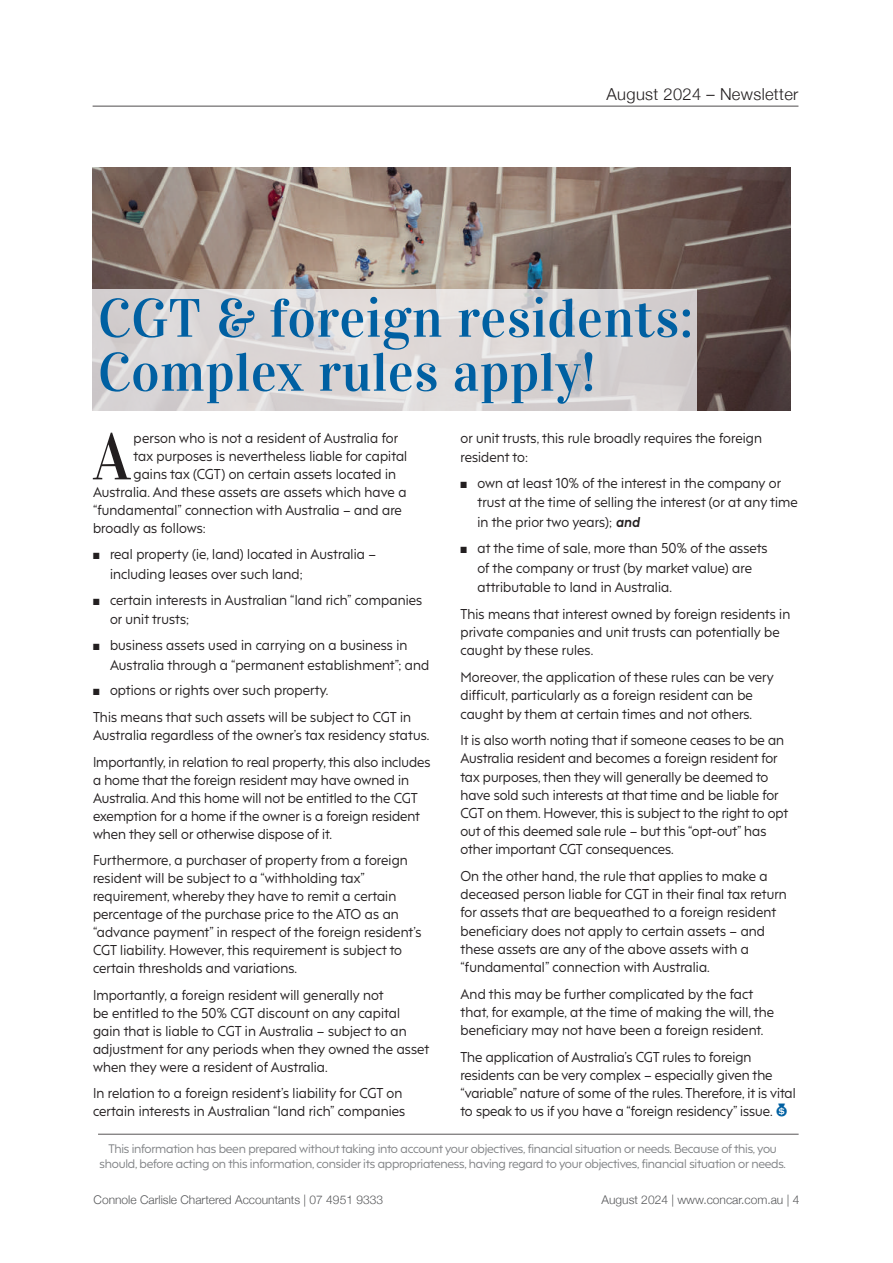
<style>
.page{position:relative;width:893px;height:1263px;background:#fff}
.page>*{position:absolute;margin:0;border:0;box-sizing:border-box;transform-origin:0 0}
.t1{font:65.1px "Vidaloka";color:#231f20;scale:.95 1}
.t2{font:54px/54px "Vidaloka";letter-spacing:.01em;color:#0060a2}
.t3{font:300 16.5px "Helvetica Neue";letter-spacing:.02em;color:#231f20}
.t4{font:13.5px/18.1px "F37 Hooj";letter-spacing:.01em;color:#231f20;scale:.95 1}
.t5{font:300 12px "Helvetica Neue";color:#57585a}
.t6{font:11.7px/15px "F37 Hooj";letter-spacing:-.02em;color:#808285;text-align:center}
.s1{font-weight:700;font-style:italic}
.s2{font-family:"Modern Pictograms";font-size:19.5px;color:#0060a2}
</style>
<div class="page">
<hr style="left:93px;top:106px;width:705px;height:1px;background:#231f20">
<img style="left:92px;top:168px;width:698px;height:243px">
<svg style="left:92px;top:289px;width:604px;height:122px;background:#dad5d5"></svg>
<hr style="left:98px;top:1133px;width:701px;height:2px;background:#231f20">
<p class="t3" style="left:607px;top:81px;width:193px">August 2024 – Newsletter</p>
<h2 class="t2" style="left:98px;top:292px;width:597px">CGT &amp; foreign residents:<br>Complex rules apply!</h2>
<h1 class="t1" style="left:93px;top:418px;width:41px">A</h1>
<p class="t4" style="left:133px;top:428px;width:280px">person who is not a resident of Australia for</p>
<p class="t4" style="left:133px;top:446px;width:290px">tax purposes is nevertheless liable for capital</p>
<p class="t4" style="left:133px;top:464px;width:278px">gains tax (CGT) on certain assets located in</p>
<p class="t4" style="left:93px;top:482px;width:331px">Australia. And these assets are assets which have a</p>
<p class="t4" style="left:93px;top:500px;width:327px">“fundamental” connection with Australia – and are</p>
<p class="t4" style="left:93px;top:518px;width:120px">broadly as follows:</p>
<p class="t4" style="left:110px;top:543px;width:282px;line-height:19.5px;text-indent:-17px">■ real property (ie, land) located in Australia – including leases over such land;</p>
<p class="t4" style="left:110px;top:588px;width:330px;line-height:19.5px;text-indent:-17px">■ certain interests in Australian “land rich” companies or unit trusts;</p>
<p class="t4" style="left:110px;top:634px;width:338px;line-height:19.5px;text-indent:-17px">■ business assets used in carrying on a business in<br>Australia through a “permanent establishment”; and</p>
<p class="t4" style="left:93px;top:676px;width:336px;line-height:26.5px">■ options or rights over such property.<br>This means that such assets will be subject to CGT in</p>
<p class="t4" style="left:93px;top:720px;width:357px;line-height:26.5px">Australia regardless of the owner’s tax residency status.<br>Importantly, in relation to real property, this also includes</p>
<p class="t4" style="left:93px;top:769px;width:346px">a home that the foreign resident may have owned in Australia. And this home will not be entitled to the CGT exemption for a home if the owner is a foreign resident when they sell or otherwise dispose of it.</p>
<p class="t4" style="left:93px;top:849px;width:347px">Furthermore, a purchaser of property from a foreign resident will be subject to a “withholding tax” requirement, whereby they have to remit a certain percentage of the purchase price to the ATO as an “advance payment” in respect of the foreign resident’s CGT liability. However, this requirement is subject to certain thresholds and variations.</p>
<p class="t4" style="left:93px;top:984px;width:355px">Importantly, a foreign resident will generally not<br>be entitled to the 50% CGT discount on any capital gain that is liable to CGT in Australia – subject to an adjustment for any periods when they owned the asset when they were a resident of Australia.</p>
<p class="t4" style="left:93px;top:1083px;width:330px">In relation to a foreign resident’s liability for CGT on certain interests in Australian “land rich” companies</p>
<p class="t4" style="left:460px;top:428px;width:319px">or unit trusts, this rule broadly requires the foreign resident to:</p>
<p class="t4" style="left:477px;top:471px;width:339px;line-height:19.6px;text-indent:-17px">■ own at least 10% of the interest in the company or trust at the time of selling the interest (or at any time in the prior two years); <span class="s1">and</span></p>
<p class="t4" style="left:477px;top:537px;width:307px;line-height:19.6px;text-indent:-17px">■ at the time of sale, more than 50% of the assets of the company or trust (by market value) are attributable to land in Australia.</p>
<p class="t4" style="left:460px;top:603px;width:349px">This means that interest owned by foreign residents in private companies and unit trusts can potentially be caught by these rules.</p>
<p class="t4" style="left:460px;top:667px;width:331px">Moreover, the application of these rules can be very difficult, particularly as a foreign resident can be caught by them at certain times and not others.</p>
<p class="t4" style="left:460px;top:730px;width:347px">It is also worth noting that if someone ceases to be an Australia resident and becomes a foreign resident for tax purposes, then they will generally be deemed to have sold such interests at that time and be liable for CGT on them. However, this is subject to the right to opt out of this deemed sale rule – but this “opt-out” has other important CGT consequences.</p>
<p class="t4" style="left:460px;top:865px;width:345px">On the other hand, the rule that applies to make a deceased person liable for CGT in their final tax return for assets that are bequeathed to a foreign resident beneficiary does not apply to certain assets – and these assets are any of the above assets with a “fundamental” connection with Australia.</p>
<p class="t4" style="left:460px;top:983px;width:332px">And this may be further complicated by the fact that, for example, at the time of making the will, the beneficiary may not have been a foreign resident.</p>
<p class="t4" style="left:460px;top:1046px;width:354px">The application of Australia’s CGT rules to foreign residents can be very complex – especially given the “variable” nature of some of the rules. Therefore, it is vital to speak to us if you have a “foreign residency” issue. <span class="s2">$</span></p>
<p class="t6" style="left:100px;top:1140px;width:688px">This information has been prepared without taking into account your objectives, financial situation or needs. Because of this, you should, before acting on this information, consider its appropriateness, having regard to your objectives, financial situation or needs.</p>
<p class="t5" style="left:94px;top:1190px;width:291px">Connole Carlisle Chartered Accountants | 07 4951 9333</p>
<p class="t5" style="left:601px;top:1190px;width:199px">August 2024 | www.concar.com.au | 4</p>
</div>
